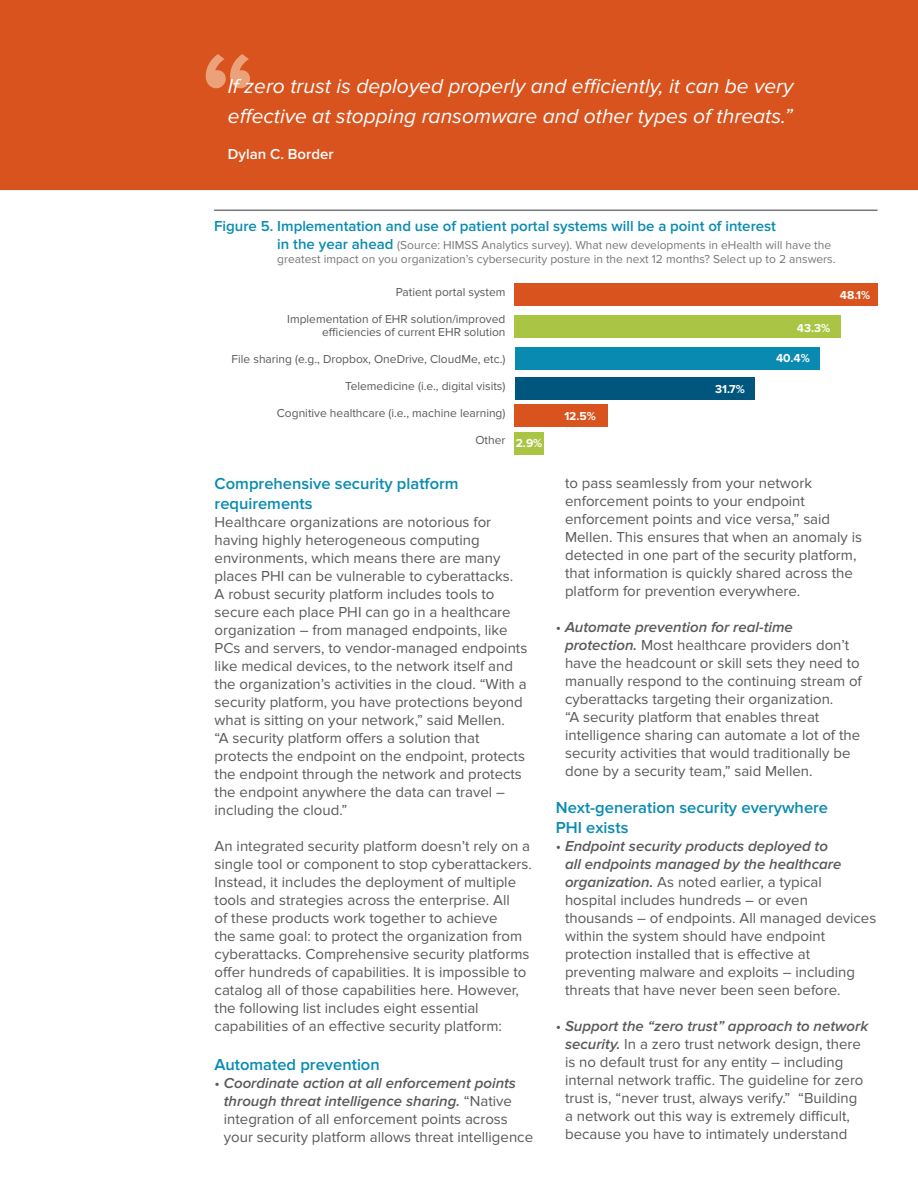
<style>
.page{position:relative;width:918px;height:1188px;background:#fff}
.page>*{position:absolute;margin:0;border:0;box-sizing:border-box;transform-origin:0 0}
.t1{font:700 119.4px "Proxima Nova";color:#eba27b}
.t2{font:italic 21px/30.6px "Proxima Nova";color:#fff}
.t3{font:600 16.5px/19.8px "Proxima Nova";color:#098bb1}
.t4{font:15px/18px "Proxima Nova";color:#58595b}
.t5{font:600 15px "Proxima Nova";color:#098bb1}
.t6{font:600 15px "Proxima Nova";color:#fff}
.t7{font:12px/13.5px "Proxima Nova";color:#58595b;text-align:right}
.t8{font:12px/14.4px "Proxima Nova";color:#77777a}
.t9{font:700 12px "Proxima Nova";color:#fff}
.s1{font-weight:600;font-size:15px;color:#098bb1}
.s2{font-weight:600;font-style:italic}
</style>
<div class="page">
<div style="left:0;top:0;width:918px;height:190px;background:#d9531e"></div>
<hr style="left:214px;top:210px;width:664px;height:1px;background:#77777a">
<div style="left:515px;top:283px;width:363px;height:23px;background:#d9531e"></div>
<div style="left:515px;top:315px;width:326px;height:23px;background:#aac543"></div>
<div style="left:515px;top:348px;width:305px;height:22px;background:#098bb1"></div>
<div style="left:515px;top:377px;width:240px;height:22px;background:#00567d"></div>
<div style="left:515px;top:405px;width:93px;height:22px;background:#d9531e"></div>
<div style="left:515px;top:432px;width:29px;height:23px;background:#aac543"></div>
<h1 class="t1" style="left:201px;top:26px;width:56px">“</h1>
<h2 class="t2" style="left:228px;top:71px;width:567px">If zero trust is deployed properly and efficiently, it can be very effective at stopping ransomware and other types of threats.”</h2>
<p class="t6" style="left:228px;top:146px;width:107px">Dylan C. Border</p>
<p class="t5" style="left:214px;top:217px;width:563px">Figure 5. Implementation and use of patient portal systems will be a point of interest</p>
<p class="t8" style="left:277px;top:238px;width:560px"><span class="s1">in the year ahead</span> (Source: HIMSS Analytics survey). What new developments in eHealth will have the greatest impact on you organization’s cybersecurity posture in the next 12 months? Select up to 2 answers.</p>
<p class="t7" style="left:396px;top:285px;width:111px">Patient portal system</p>
<p class="t7" style="left:287px;top:312px;width:220px">Implementation of EHR solution/improved efficiencies of current EHR solution</p>
<p class="t7" style="left:232px;top:353px;width:275px">File sharing (e.g., Dropbox, OneDrive, CloudMe, etc.)</p>
<p class="t7" style="left:345px;top:380px;width:162px">Telemedicine (i.e., digital visits)</p>
<p class="t7" style="left:277px;top:407px;width:230px">Cognitive healthcare (i.e., machine learning)</p>
<p class="t7" style="left:475px;top:434px;width:32px">Other</p>
<p class="t9" style="left:840px;top:288px;width:32px">48.1%</p>
<p class="t9" style="left:797px;top:321px;width:35px">43.3%</p>
<p class="t9" style="left:776px;top:351px;width:35px">40.4%</p>
<p class="t9" style="left:715px;top:382px;width:31px">31.7%</p>
<p class="t9" style="left:564px;top:409px;width:33px">12.5%</p>
<p class="t9" style="left:516px;top:436px;width:28px">2.9%</p>
<p class="t3" style="left:215px;top:474px;width:245px">Comprehensive security platform requirements</p>
<p class="t4" style="left:215px;top:513px;width:314px">Healthcare organizations are notorious for having highly heterogeneous computing environments, which means there are many places PHI can be vulnerable to cyberattacks.<br>A robust security platform includes tools to secure each place PHI can go in a healthcare organization – from managed endpoints, like PCs and servers, to vendor-managed endpoints like medical devices, to the network itself and the organization’s activities in the cloud. “With a security platform, you have protections beyond what is sitting on your network,” said Mellen.<br>“A security platform offers a solution that protects the endpoint on the endpoint, protects the endpoint through the network and protects the endpoint anywhere the data can travel – including the cloud.”</p>
<p class="t4" style="left:215px;top:837px;width:319px">An integrated security platform doesn’t rely on a single tool or component to stop cyberattackers.<br>Instead, it includes the deployment of multiple tools and strategies across the enterprise. All<br>of these products work together to achieve<br>the same goal: to protect the organization from cyberattacks. Comprehensive security platforms offer hundreds of capabilities. It is impossible to catalog all of those capabilities here. However, the following list includes eight essential capabilities of an effective security platform:</p>
<p class="t3" style="left:215px;top:1055px;width:167px">Automated prevention</p>
<p class="t4" style="left:224px;top:1074px;width:311px;text-indent:-9px">• <span class="s2">Coordinate action at all enforcement points through threat intelligence sharing.</span> “Native integration of all enforcement points across your security platform allows threat intelligence</p>
<p class="t4" style="left:565px;top:474px;width:299px">to pass seamlessly from your network enforcement points to your endpoint enforcement points and vice versa,” said Mellen. This ensures that when an anomaly is detected in one part of the security platform, that information is quickly shared across the platform for prevention everywhere.</p>
<p class="t4" style="left:565px;top:618px;width:298px;text-indent:-9px">• <span class="s2">Automate prevention for real-time protection.</span> Most healthcare providers don’t have the headcount or skill sets they need to manually respond to the continuing stream of cyberattacks targeting their organization.<br>“A security platform that enables threat intelligence sharing can automate a lot of the security activities that would traditionally be done by a security team,” said Mellen.</p>
<p class="t3" style="left:556px;top:798px;width:274px">Next-generation security everywhere<br>PHI exists</p>
<p class="t4" style="left:565px;top:837px;width:313px;text-indent:-9px">• <span class="s2">Endpoint security products deployed to<br>all endpoints managed by the healthcare organization.</span> As noted earlier, a typical hospital includes hundreds – or even thousands – of endpoints. All managed devices within the system should have endpoint protection installed that is effective at preventing malware and exploits – including threats that have never been seen before.</p>
<p class="t4" style="left:565px;top:1017px;width:305px;text-indent:-9px">• <span class="s2">Support the “zero trust” approach to network security.</span> In a zero trust network design, there is no default trust for any entity – including internal network traffic. The guideline for zero trust is, “never trust, always verify.” “Building a network out this way is extremely difficult, because you have to intimately understand</p>
</div>
